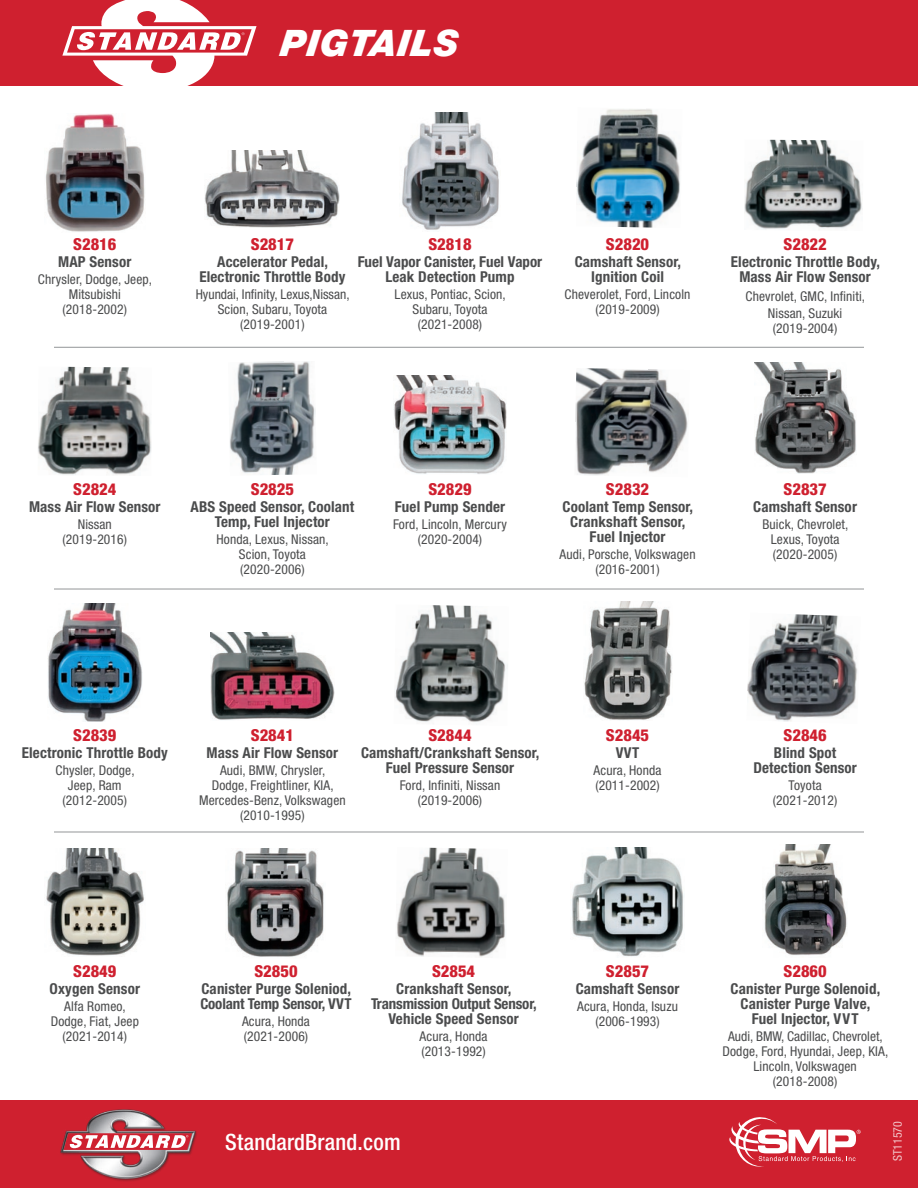
<style>
.page{position:relative;width:918px;height:1188px;background:#fff}
.page>*{position:absolute;margin:0;border:0;box-sizing:border-box;transform-origin:0 0}
.t1{font:italic 900 36.6px "Helvetica Neue LT Std";letter-spacing:.025em;color:#fff}
.Subhead{font:500 condensed 22.5px "Helvetica Neue LT Std";letter-spacing:.01em;color:#fff}
.Part{font:800 condensed 16.5px "Helvetica Neue LT Std";color:#cf202f}
.Application{font:700 condensed 15px/15px "Helvetica Neue LT Std";letter-spacing:.01em;color:#4b4c4d;text-align:center}
.Brand_Year{font:condensed 13.5px/15px "Helvetica Neue LT Std";letter-spacing:.01em;color:#4b4c4d;text-align:center}
.Application-2{font:condensed 13.5px "Helvetica Neue LT Std";letter-spacing:.01em;color:#4b4c4d}
.t2{font:condensed 12px "Helvetica Neue LT Std";color:#fff}
</style>
<div class="page">
<div style="left:0;top:0;width:918px;height:85px;background:#cf202f"></div>
<svg style="left:62px;top:0;width:195px;height:86px"></svg>
<div style="left:0;top:1101px;width:918px;height:87px;background:#cf202f"></div>
<svg style="left:729px;top:1117px;width:132px;height:50px"></svg>
<img style="left:54px;top:1100px;width:146px;height:81px">
<svg style="left:64px;top:1133px;width:128px;height:17px"></svg>
<img style="left:45px;top:114px;width:100px;height:118px">
<img style="left:38px;top:367px;width:114px;height:108px">
<img style="left:48px;top:604px;width:94px;height:118px">
<img style="left:46px;top:849px;width:98px;height:107px">
<img style="left:205px;top:151px;width:135px;height:76px">
<img style="left:230px;top:361px;width:86px;height:114px">
<img style="left:210px;top:632px;width:125px;height:88px">
<img style="left:227px;top:848px;width:97px;height:109px">
<img style="left:402px;top:113px;width:97px;height:117px">
<img style="left:393px;top:376px;width:114px;height:98px">
<img style="left:395px;top:605px;width:113px;height:118px">
<img style="left:397px;top:847px;width:109px;height:110px">
<img style="left:576px;top:109px;width:104px;height:119px">
<img style="left:575px;top:368px;width:113px;height:108px">
<img style="left:584px;top:601px;width:88px;height:119px">
<img style="left:572px;top:848px;width:112px;height:109px">
<img style="left:744px;top:140px;width:119px;height:90px">
<img style="left:754px;top:363px;width:102px;height:111px">
<img style="left:747px;top:614px;width:111px;height:108px">
<img style="left:764px;top:845px;width:83px;height:110px">
<hr style="left:54px;top:347px;width:810px;height:1px;background:#939598">
<hr style="left:54px;top:589px;width:810px;height:1px;background:#939598">
<hr style="left:54px;top:832px;width:810px;height:1px;background:#939598">
<p class="t1" style="left:280px;top:21px;width:180px">PIGTAILS</p>
<p class="Part" style="left:73px;top:234px;width:45px">S2816</p>
<p class="Application" style="left:58px;top:254px;width:75px">MAP Sensor</p>
<p class="Brand_Year" style="left:38px;top:272px;width:116px">Chrysler, Dodge, Jeep,<br>Mitsubishi</p>
<p class="Brand_Year" style="left:63px;top:302px;width:66px">(2018-2002)</p>
<p class="Part" style="left:251px;top:234px;width:45px">S2817</p>
<p class="Application" style="left:199px;top:254px;width:148px">Accelerator Pedal,<br>Electronic Throttle Body</p>
<p class="Brand_Year" style="left:196px;top:287px;width:155px">Hyundai, Infinity, Lexus,Nissan,<br>Scion, Subaru, Toyota</p>
<p class="Brand_Year" style="left:240px;top:317px;width:66px">(2019-2001)</p>
<p class="Part" style="left:428px;top:234px;width:45px">S2818</p>
<p class="Application" style="left:358px;top:254px;width:186px">Fuel Vapor Canister, Fuel Vapor<br>Leak Detection Pump</p>
<p class="Brand_Year" style="left:395px;top:287px;width:113px">Lexus, Pontiac, Scion,</p>
<p class="Brand_Year" style="left:412px;top:302px;width:77px">Subaru, Toyota</p>
<p class="Brand_Year" style="left:418px;top:317px;width:66px">(2021-2008)</p>
<p class="Part" style="left:606px;top:234px;width:45px">S2820</p>
<p class="Application" style="left:575px;top:254px;width:108px">Camshaft Sensor,<br>Ignition Coil</p>
<p class="Brand_Year" style="left:565px;top:287px;width:127px">Cheverolet, Ford, Lincoln</p>
<p class="Brand_Year" style="left:595px;top:302px;width:66px">(2019-2009)</p>
<p class="Part" style="left:784px;top:234px;width:45px">S2822</p>
<p class="Application" style="left:731px;top:254px;width:150px">Electronic Throttle Body,<br>Mass Air Flow Sensor</p>
<p class="Application-2" style="left:746px;top:289px;width:121px">Chevrolet, GMC, Infiniti,</p>
<p class="Brand_Year" style="left:768px;top:306px;width:76px">Nissan, Suzuki</p>
<p class="Brand_Year" style="left:773px;top:321px;width:66px">(2019-2004)</p>
<p class="Part" style="left:73px;top:478px;width:45px">S2824</p>
<p class="Application" style="left:29px;top:499px;width:133px">Mass Air Flow Sensor</p>
<p class="Brand_Year" style="left:78px;top:516px;width:36px">Nissan</p>
<p class="Brand_Year" style="left:63px;top:531px;width:66px">(2019-2016)</p>
<p class="Part" style="left:251px;top:478px;width:45px">S2825</p>
<p class="Application" style="left:191px;top:499px;width:165px">ABS Speed Sensor, Coolant<br>Temp, Fuel Injector</p>
<p class="Brand_Year" style="left:216px;top:531px;width:114px">Honda, Lexus, Nissan,<br>Scion, Toyota</p>
<p class="Brand_Year" style="left:240px;top:561px;width:66px">(2020-2006)</p>
<p class="Part" style="left:428px;top:478px;width:45px">S2829</p>
<p class="Application" style="left:395px;top:499px;width:112px">Fuel Pump Sender</p>
<p class="Brand_Year" style="left:393px;top:516px;width:115px">Ford, Lincoln, Mercury</p>
<p class="Brand_Year" style="left:418px;top:531px;width:66px">(2020-2004)</p>
<p class="Part" style="left:606px;top:478px;width:45px">S2832</p>
<p class="Application" style="left:562px;top:499px;width:132px">Coolant Temp Sensor,<br>Crankshaft Sensor,<br>Fuel Injector</p>
<p class="Brand_Year" style="left:559px;top:546px;width:138px">Audi, Porsche, Volkswagen</p>
<p class="Brand_Year" style="left:595px;top:561px;width:66px">(2016-2001)</p>
<p class="Part" style="left:784px;top:478px;width:45px">S2837</p>
<p class="Application" style="left:753px;top:499px;width:105px">Camshaft Sensor</p>
<p class="Brand_Year" style="left:762px;top:516px;width:88px">Buick, Chevrolet,<br>Lexus, Toyota</p>
<p class="Brand_Year" style="left:773px;top:546px;width:66px">(2020-2005)</p>
<p class="Part" style="left:73px;top:725px;width:45px">S2839</p>
<p class="Application" style="left:22px;top:745px;width:148px">Electronic Throttle Body</p>
<p class="Brand_Year" style="left:56px;top:763px;width:81px">Chysler, Dodge,<br>Jeep, Ram</p>
<p class="Brand_Year" style="left:63px;top:793px;width:66px">(2012-2005)</p>
<p class="Part" style="left:251px;top:725px;width:45px">S2841</p>
<p class="Application" style="left:207px;top:745px;width:133px">Mass Air Flow Sensor</p>
<p class="Brand_Year" style="left:199px;top:763px;width:148px">Audi, BMW, Chrysler,<br>Dodge, Freightliner, KIA,<br>Mercedes-Benz, Volkswagen</p>
<p class="Brand_Year" style="left:240px;top:808px;width:66px">(2010-1995)</p>
<p class="Part" style="left:428px;top:725px;width:45px">S2844</p>
<p class="Application" style="left:361px;top:745px;width:180px">Camshaft/Crankshaft Sensor,<br>Fuel Pressure Sensor</p>
<p class="Brand_Year" style="left:400px;top:778px;width:102px">Ford, Infiniti, Nissan</p>
<p class="Brand_Year" style="left:418px;top:793px;width:66px">(2019-2006)</p>
<p class="Part" style="left:606px;top:725px;width:45px">S2845</p>
<p class="Application" style="left:616px;top:745px;width:25px">VVT</p>
<p class="Brand_Year" style="left:594px;top:763px;width:69px">Acura, Honda</p>
<p class="Brand_Year" style="left:595px;top:778px;width:66px">(2011-2002)</p>
<p class="Part" style="left:784px;top:725px;width:45px">S2846</p>
<p class="Application" style="left:753px;top:745px;width:105px">Blind Spot<br>Detection Sensor</p>
<p class="Brand_Year" style="left:789px;top:778px;width:35px">Toyota</p>
<p class="Brand_Year" style="left:773px;top:793px;width:66px">(2021-2012)</p>
<p class="Part" style="left:73px;top:960px;width:45px">S2849</p>
<p class="Application" style="left:50px;top:981px;width:92px">Oxygen Sensor</p>
<p class="Brand_Year" style="left:51px;top:999px;width:90px">Alfa Romeo,<br>Dodge, Fiat, Jeep</p>
<p class="Brand_Year" style="left:63px;top:1029px;width:66px">(2021-2014)</p>
<p class="Part" style="left:254px;top:960px;width:45px">S2850</p>
<p class="Application" style="left:200px;top:981px;width:153px;text-align:left">Canister Purge Soleniod,<br>Coolant Temp Sensor, VVT</p>
<p class="Brand_Year" style="left:242px;top:1014px;width:69px">Acura, Honda</p>
<p class="Brand_Year" style="left:244px;top:1029px;width:66px">(2021-2006)</p>
<p class="Part" style="left:432px;top:960px;width:45px">S2854</p>
<p class="Application" style="left:371px;top:981px;width:167px">Crankshaft Sensor,<br>Transmission Output Sensor,<br>Vehicle Speed Sensor</p>
<p class="Brand_Year" style="left:420px;top:1029px;width:69px">Acura, Honda</p>
<p class="Brand_Year" style="left:421px;top:1044px;width:66px">(2013-1992)</p>
<p class="Subhead" style="left:225px;top:1129px;width:177px">StandardBrand.com</p>
<p class="Part" style="left:606px;top:960px;width:45px">S2857</p>
<p class="Application" style="left:576px;top:981px;width:105px">Camshaft Sensor</p>
<p class="Brand_Year" style="left:577px;top:999px;width:102px">Acura, Honda, Isuzu</p>
<p class="Brand_Year" style="left:595px;top:1014px;width:66px">(2006-1993)</p>
<p class="Part" style="left:784px;top:960px;width:45px">S2860</p>
<p class="Application" style="left:731px;top:981px;width:151px">Canister Purge Solenoid,<br>Canister Purge Valve,<br>Fuel Injector, VVT</p>
<p class="Brand_Year" style="left:723px;top:1029px;width:167px">Audi, BMW, Cadillac, Chevrolet,<br>Dodge, Ford, Hyundai, Jeep, KIA,<br>Lincoln, Volkswagen</p>
<p class="Brand_Year" style="left:773px;top:1074px;width:66px">(2018-2008)</p>
<p class="t2" style="left:891px;top:1161px;width:42px;rotate:-90deg">ST11570</p>
</div>
